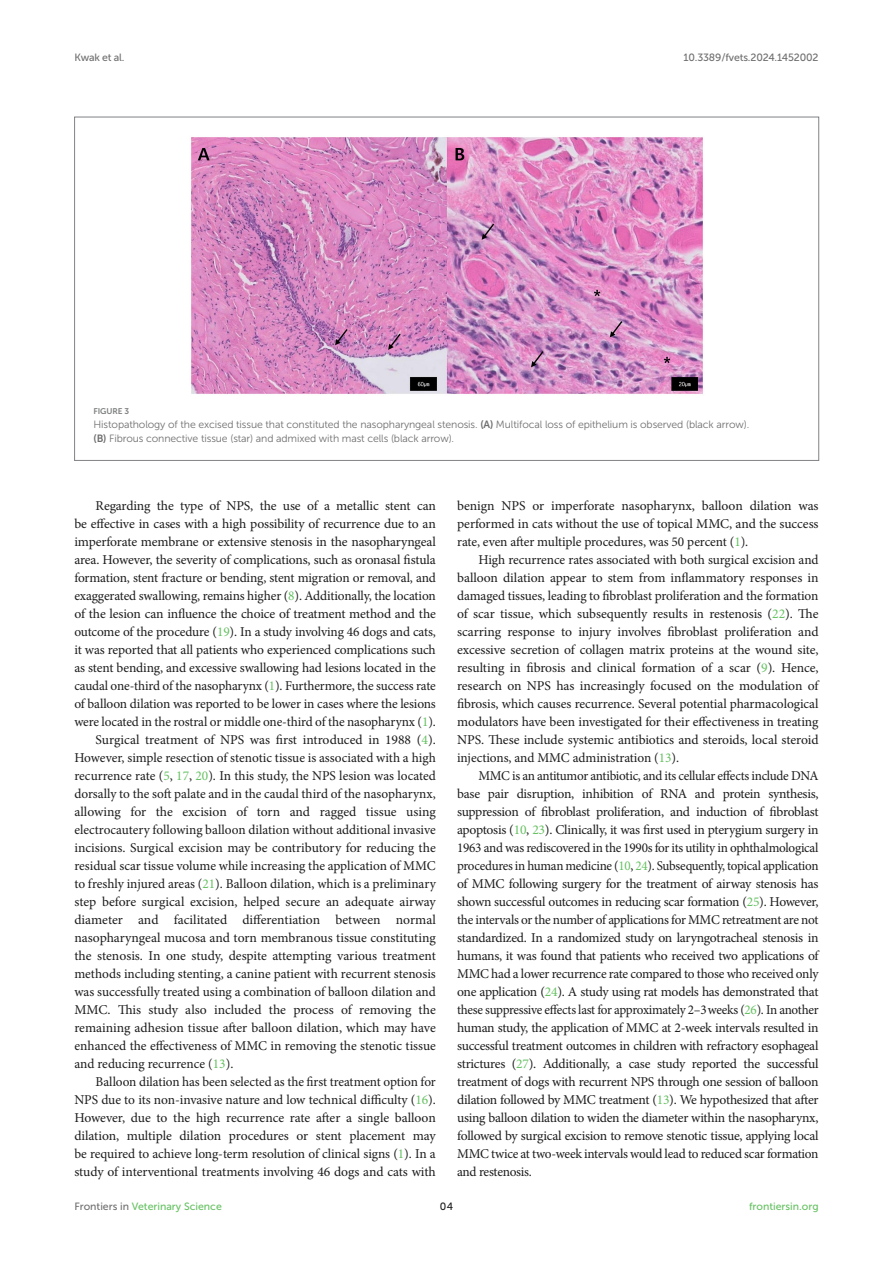
<style>
.page{position:relative;width:893px;height:1263px;background:#fff}
.page>*{position:absolute;margin:0;border:0;box-sizing:border-box;transform-origin:0 0}
.TEXT{font:13.5px/18px "Minion Pro";letter-spacing:-.01em;color:#1b1c1b;text-align:justify}
.FIG_LEG{font:10.5px/13.5px "Museo Sans 300";letter-spacing:-.01em;color:#706f70}
.t1{font:10.5px "Museo Sans 500";color:#65c161}
.t2{font:10.5px "Museo Sans 500";letter-spacing:-.015em;color:#706f70}
.t3{font:10.5px "Museo Sans 500";color:#1b1c1b}
.FIG_HD{font:8.25px "Museo Sans 700";letter-spacing:-.01em;color:#7e7f7f}
.s1{font-family:"Museo Sans 700"}
.s2{color:#65c161}
.s3{color:#706f70}
</style>
<div class="page">
<img style="left:191px;top:137px;width:512px;height:257px">
<p class="t2" style="left:74px;top:51px;width:52px">Kwak et al.</p>
<p class="t2" style="left:684px;top:51px;width:136px">10.3389/fvets.2024.1452002</p>
<p class="FIG_HD" style="left:94px;top:407px;width:37px">FIGURE 3</p>
<p class="FIG_LEG" style="left:94px;top:418px;width:657px">Histopathology of the excised tissue that constituted the nasopharyngeal stenosis. <span class="s1">(A)</span> Multifocal loss of epithelium is observed (black arrow). <span class="s1">(B)</span> Fibrous connective tissue (star) and admixed with mast cells (black arrow).</p>
<p class="TEXT" style="left:74px;top:497px;width:363px;text-indent:21px">Regarding the type of NPS, the use of a metallic stent can be effective in cases with a high possibility of recurrence due to an imperforate membrane or extensive stenosis in the nasopharyngeal area. However, the severity of complications, such as oronasal fistula formation, stent fracture or bending, stent migration or removal, and exaggerated swallowing, remains higher (<span class="s2">8</span>). Additionally, the location of the lesion can influence the choice of treatment method and the outcome of the procedure (<span class="s2">19</span>). In a study involving 46 dogs and cats, it was reported that all patients who experienced complications such as stent bending, and excessive swallowing had lesions located in the caudal one-third of the nasopharynx (<span class="s2">1</span>). Furthermore, the success rate of balloon dilation was reported to be lower in cases where the lesions were located in the rostral or middle one-third of the nasopharynx (<span class="s2">1</span>).</p>
<p class="TEXT" style="left:74px;top:731px;width:363px;text-indent:21px">Surgical treatment of NPS was first introduced in 1988 (<span class="s2">4</span>).<br>However, simple resection of stenotic tissue is associated with a high recurrence rate (<span class="s2">5</span>, <span class="s2">17</span>, <span class="s2">20</span>). In this study, the NPS lesion was located dorsally to the soft palate and in the caudal third of the nasopharynx, allowing for the excision of torn and ragged tissue using electrocautery following balloon dilation without additional invasive incisions. Surgical excision may be contributory for reducing the residual scar tissue volume while increasing the application of MMC to freshly injured areas (<span class="s2">21</span>). Balloon dilation, which is a preliminary step before surgical excision, helped secure an adequate airway diameter and facilitated differentiation between normal nasopharyngeal mucosa and torn membranous tissue constituting the stenosis. In one study, despite attempting various treatment methods including stenting, a canine patient with recurrent stenosis was successfully treated using a combination of balloon dilation and MMC. This study also included the process of removing the remaining adhesion tissue after balloon dilation, which may have enhanced the effectiveness of MMC in removing the stenotic tissue and reducing recurrence (<span class="s2">13</span>).</p>
<p class="TEXT" style="left:74px;top:1073px;width:363px;text-indent:21px">Balloon dilation has been selected as the first treatment option for NPS due to its non-invasive nature and low technical difficulty (<span class="s2">16</span>).<br>However, due to the high recurrence rate after a single balloon dilation, multiple dilation procedures or stent placement may be required to achieve long-term resolution of clinical signs (<span class="s2">1</span>). In a study of interventional treatments involving 46 dogs and cats with</p>
<p class="TEXT" style="left:457px;top:497px;width:363px">benign NPS or imperforate nasopharynx, balloon dilation was performed in cats without the use of topical MMC, and the success rate, even after multiple procedures, was 50 percent (<span class="s2">1</span>).</p>
<p class="TEXT" style="left:457px;top:551px;width:363px;text-indent:21px">High recurrence rates associated with both surgical excision and balloon dilation appear to stem from inflammatory responses in damaged tissues, leading to fibroblast proliferation and the formation of scar tissue, which subsequently results in restenosis (<span class="s2">22</span>). The scarring response to injury involves fibroblast proliferation and excessive secretion of collagen matrix proteins at the wound site, resulting in fibrosis and clinical formation of a scar (<span class="s2">9</span>). Hence, research on NPS has increasingly focused on the modulation of fibrosis, which causes recurrence. Several potential pharmacological modulators have been investigated for their effectiveness in treating NPS. These include systemic antibiotics and steroids, local steroid injections, and MMC administration (<span class="s2">13</span>).</p>
<p class="TEXT" style="left:457px;top:767px;width:363px;text-indent:21px">MMC is an antitumor antibiotic, and its cellular effects include DNA base pair disruption, inhibition of RNA and protein synthesis, suppression of fibroblast proliferation, and induction of fibroblast apoptosis (<span class="s2">10</span>, <span class="s2">23</span>). Clinically, it was first used in pterygium surgery in 1963 and was rediscovered in the 1990s for its utility in ophthalmological procedures in human medicine (<span class="s2">10</span>, <span class="s2">24</span>). Subsequently, topical application of MMC following surgery for the treatment of airway stenosis has shown successful outcomes in reducing scar formation (<span class="s2">25</span>). However, the intervals or the number of applications for MMC retreatment are not standardized. In a randomized study on laryngotracheal stenosis in humans, it was found that patients who received two applications of MMC had a lower recurrence rate compared to those who received only one application (<span class="s2">24</span>). A study using rat models has demonstrated that these suppressive effects last for approximately 2–3weeks (<span class="s2">26</span>). In another human study, the application of MMC at 2-week intervals resulted in successful treatment outcomes in children with refractory esophageal strictures (<span class="s2">27</span>). Additionally, a case study reported the successful treatment of dogs with recurrent NPS through one session of balloon dilation followed by MMC treatment (<span class="s2">13</span>). We hypothesized that after using balloon dilation to widen the diameter within the nasopharynx, followed by surgical excision to remove stenotic tissue, applying local MMC twice at two-week intervals would lead to reduced scar formation and restenosis.</p>
<p class="t1" style="left:74px;top:1200px;width:149px"><span class="s3">Frontiers in</span> Veterinary Science</p>
<p class="t3" style="left:440px;top:1200px;width:15px">04</p>
<p class="t1" style="left:749px;top:1200px;width:71px">frontiersin.org</p>
</div>
